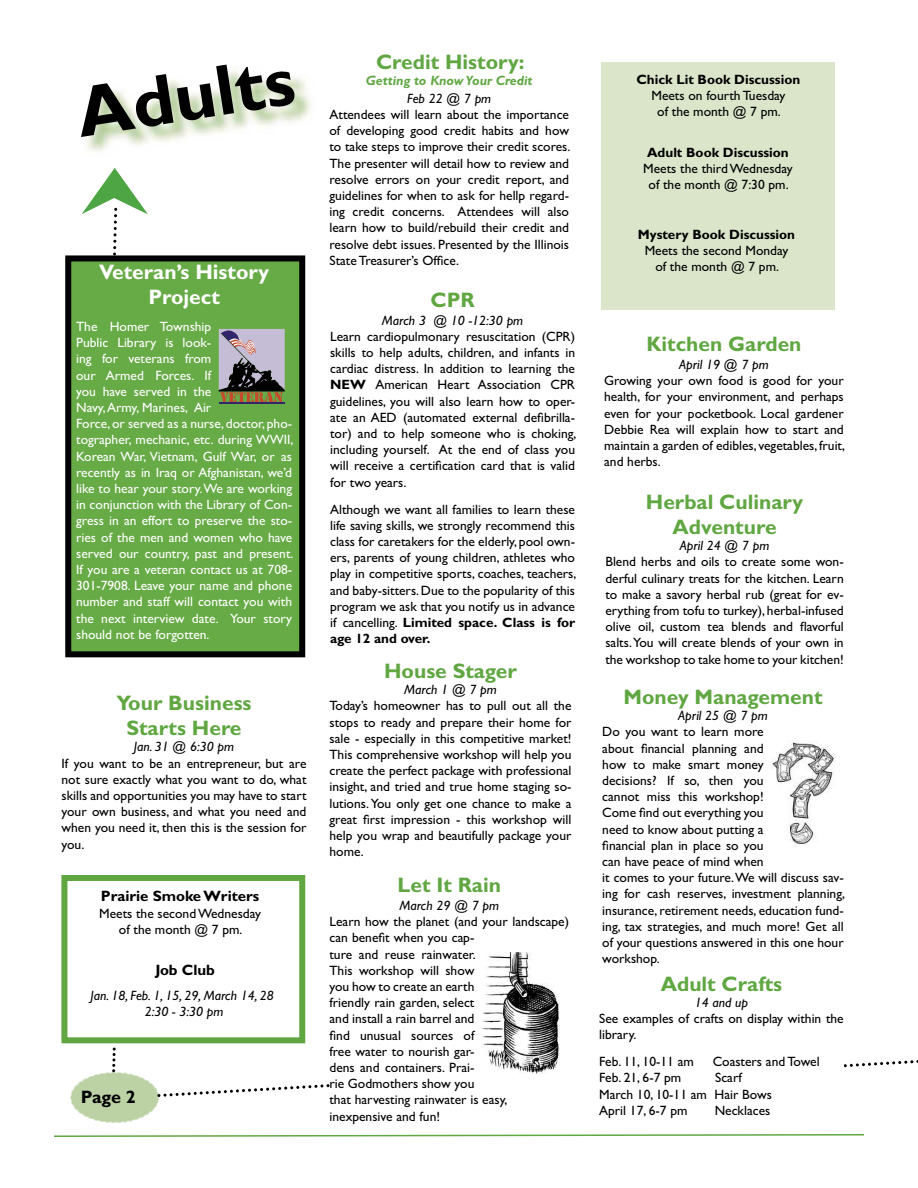
<style>
.page{position:relative;width:918px;height:1188px;background:#fff}
.page>*{position:absolute;margin:0;border:0;box-sizing:border-box;transform-origin:0 0}
.t1{font:700 72px "Gill Sans";color:#000}
.t2{font:700 21px/25.2px "Gill Sans";color:#60a742;text-align:center}
.t3{font:700 21px/25.2px "Gill Sans";color:#fff;text-align:center}
.t4{font:700 18px "Gill Sans";color:#000}
.t5{font:700 15px "Gill Sans";color:#000}
.t6{font:13.5px/16.2px "Gill Sans";color:#000;text-align:justify}
.t7{font:13.5px/16.2px "Gill Sans";color:#fff}
.t8{font:italic 13.5px/16.2px "Gill Sans";color:#000;text-align:center}
.t9{font:700 13.5px "Gill Sans";color:#000}
.t10{font:italic 700 13.5px "Gill Sans";color:#60a742}
.s1{font-weight:700}
</style>
<div class="page">
<img style="left:87px;top:69px;width:224px;height:82px">
<svg style="left:54px;top:1134px;width:810px;height:3px"></svg>
<svg style="left:844px;top:1060px;width:74px;height:7px"></svg>
<svg style="left:82px;top:168px;width:66px;height:87px"></svg>
<svg style="left:65px;top:255px;width:240px;height:402px;background:#5e9d40"></svg>
<div style="left:601px;top:62px;width:234px;height:247px;background:#dae5ca"></div>
<img style="left:482px;top:952px;width:78px;height:121px">
<hr style="left:219px;top:402px;width:66px;height:2px;background:#33256a">
<svg style="left:219px;top:329px;width:66px;height:73px;background:#8f858a"></svg>
<img style="left:770px;top:742px;width:65px;height:104px">
<svg style="left:61px;top:875px;width:269px;height:248px"></svg>
<h1 class="t1" style="left:71px;top:74px;width:221px;rotate:-9deg">Adults</h1>
<h2 class="t3" style="left:99px;top:259px;width:172px">Veteran’s History<br>Project</h2>
<p class="t7" style="left:76px;top:319px;width:219px">The Homer Township<br>Public Library is look-<br>ing for veterans from<br>our Armed Forces. If<br>you have served in the<br>Navy, Army, Marines, Air<br>Force, or served as a nurse, doctor, pho&shy;tographer, mechanic, etc. during WWII,<br>Korean War, Vietnam, Gulf War, or as recently as in Iraq or Afghanistan, we’d like to hear your story. We are working in conjunction with the Library of Con&shy;gress in an effort to preserve the sto&shy;ries of the men and women who have served our country, past and present.<br>If you are a veteran contact us at 708-<br>301-7908. Leave your name and phone number and staff will contact you with the next interview date. Your story should not be forgotten.</p>
<h2 class="t2" style="left:116px;top:690px;width:137px">Your Business<br>Starts Here</h2>
<p class="t8" style="left:134px;top:740px;width:102px">Jan. 31 @ 6:30 pm</p>
<p class="t6" style="left:61px;top:756px;width:247px">If you want to be an entrepreneur, but are not sure exactly what you want to do, what skills and opportunities you may have to start your own business, and what you need and when you need it, then this is the session for you.</p>
<p class="t5" style="left:101px;top:888px;width:160px">Prairie Smoke Writers</p>
<p class="t6" style="left:99px;top:906px;width:163px;text-align:center">Meets the second Wednesday of the month @ 7 pm.</p>
<p class="t5" style="left:155px;top:962px;width:61px">Job Club</p>
<p class="t8" style="left:90px;top:989px;width:185px">Jan. 18, Feb. 1, 15, 29, March 14, 28<br>2:30 - 3:30 pm</p>
<h3 class="t4" style="left:81px;top:1087px;width:56px">Page 2</h3>
<h2 class="t2" style="left:376px;top:49px;width:150px">Credit History:</h2>
<p class="t10" style="left:366px;top:75px;width:168px">Getting to Know Your Credit</p>
<p class="t8" style="left:407px;top:91px;width:86px">Feb 22 @ 7 pm</p>
<p class="t6" style="left:330px;top:107px;width:242px">Attendees will learn about the importance of developing good credit habits and how to take steps to improve their credit scores.<br>The presenter will detail how to review and resolve errors on your credit report, and guidelines for when to ask for hellp regard&shy;ing credit concerns. Attendees will also learn how to build/rebuild their credit and resolve debt issues. Presented by the Illinois State Treasurer’s Office.</p>
<h2 class="t2" style="left:431px;top:287px;width:46px">CPR</h2>
<p class="t8" style="left:382px;top:313px;width:143px">March 3 @ 10 -12:30 pm</p>
<p class="t6" style="left:330px;top:329px;width:248px">Learn cardiopulmonary resuscitation (CPR) skills to help adults, children, and infants in cardiac distress. In addition to learning the <span class="s1">NEW</span> American Heart Association CPR guidelines, you will also learn how to oper&shy;ate an AED (automated external defibrilla&shy;tor) and to help someone who is choking, including yourself. At the end of class you will receive a certification card that is valid for two years.</p>
<p class="t6" style="left:330px;top:502px;width:248px">Although we want all families to learn these life saving skills, we strongly recommend this class for caretakers for the elderly, pool own&shy;ers, parents of young children, athletes who play in competitive sports, coaches, teachers, and baby-sitters. Due to the popularity of this program we ask that you notify us in advance if cancelling. <span class="s1">Limited space. Class is for age 12 and over.</span></p>
<h2 class="t2" style="left:384px;top:658px;width:134px">House Stager</h2>
<p class="t8" style="left:404px;top:683px;width:94px">March 1 @ 7 pm</p>
<p class="t6" style="left:330px;top:699px;width:244px">Today’s homeowner has to pull out all the stops to ready and prepare their home for sale - especially in this competitive market!<br>This comprehensive workshop will help you create the perfect package with professional insight, and tried and true home staging so&shy;lutions. You only get one chance to make a great first impression - this workshop will help you wrap and beautifully package your home.</p>
<h2 class="t2" style="left:398px;top:872px;width:105px">Let It Rain</h2>
<p class="t8" style="left:399px;top:898px;width:101px">March 29 @ 7 pm</p>
<p class="t6" style="left:330px;top:915px;width:241px;text-align:left">Learn how the planet (and your landscape) can benefit when you cap-<br>ture and reuse rainwater.<br>This workshop will show<br>you how to create an earth<br>friendly rain garden, select<br>and install a rain barrel and<br>find unusual sources of<br>free water to nourish gar-<br>dens and containers. Prai-<br>rie Godmothers show you<br>that harvesting rainwater is easy, inexpensive and fun!</p>
<p class="t9" style="left:637px;top:72px;width:165px">Chick Lit Book Discussion</p>
<p class="t6" style="left:651px;top:88px;width:135px;text-align:center">Meets on fourth Tuesday of the month @ 7 pm.</p>
<p class="t9" style="left:647px;top:145px;width:143px">Adult Book Discussion</p>
<p class="t6" style="left:643px;top:161px;width:151px;text-align:center">Meets the third Wednesday of the month @ 7:30 pm.</p>
<p class="t9" style="left:638px;top:227px;width:159px">Mystery Book Discussion</p>
<p class="t6" style="left:645px;top:243px;width:145px;text-align:center">Meets the second Monday of the month @ 7 pm.</p>
<h2 class="t2" style="left:646px;top:331px;width:157px">Kitchen Garden</h2>
<p class="t8" style="left:679px;top:357px;width:91px">April 19 @ 7 pm</p>
<p class="t6" style="left:604px;top:374px;width:242px">Growing your own food is good for your health, for your environment, and perhaps even for your pocketbook. Local gardener Debbie Rea will explain how to start and maintain a garden of edibles, vegetables, fruit, and herbs.</p>
<h2 class="t2" style="left:646px;top:489px;width:159px">Herbal Culinary<br>Adventure</h2>
<p class="t8" style="left:680px;top:539px;width:91px">April 24 @ 7 pm</p>
<p class="t6" style="left:605px;top:555px;width:240px">Blend herbs and oils to create some won&shy;derful culinary treats for the kitchen. Learn to make a savory herbal rub (great for ev&shy;erything from tofu to turkey), herbal-infused olive oil, custom tea blends and flavorful salts. You will create blends of your own in the workshop to take home to your kitchen!</p>
<h2 class="t2" style="left:624px;top:684px;width:201px">Money Management</h2>
<p class="t8" style="left:678px;top:709px;width:91px">April 25 @ 7 pm</p>
<p class="t6" style="left:602px;top:725px;width:244px;text-align:left">Do you want to learn more<br>about financial planning and<br>how to make smart money<br>decisions? If so, then you<br>cannot miss this workshop!<br>Come find out everything you<br>need to know about putting a<br>financial plan in place so you<br>can have peace of mind when<br>it comes to your future. We will discuss sav&shy;ing for cash reserves, investment planning, insurance, retirement needs, education fund&shy;ing, tax strategies, and much more! Get all of your questions answered in this one hour workshop.</p>
<h2 class="t2" style="left:661px;top:971px;width:123px">Adult Crafts</h2>
<p class="t8" style="left:695px;top:995px;width:55px">14 and up</p>
<p class="t6" style="left:599px;top:1011px;width:246px">See examples of crafts on display within the library.</p>
<p class="t6" style="left:599px;top:1055px;width:96px">Feb. 11, 10-11 am</p>
<p class="t6" style="left:713px;top:1055px;width:108px">Coasters and Towel</p>
<p class="t6" style="left:599px;top:1071px;width:84px">Feb. 21, 6-7 pm</p>
<p class="t6" style="left:599px;top:1071px;width:174px;text-align:left;text-indent:116px">Scarf<br>March 10, 10-11 am Hair Bows<br>April 17, 6-7 pm</p>
<p class="t6" style="left:715px;top:1103px;width:57px">Necklaces</p>
</div>
